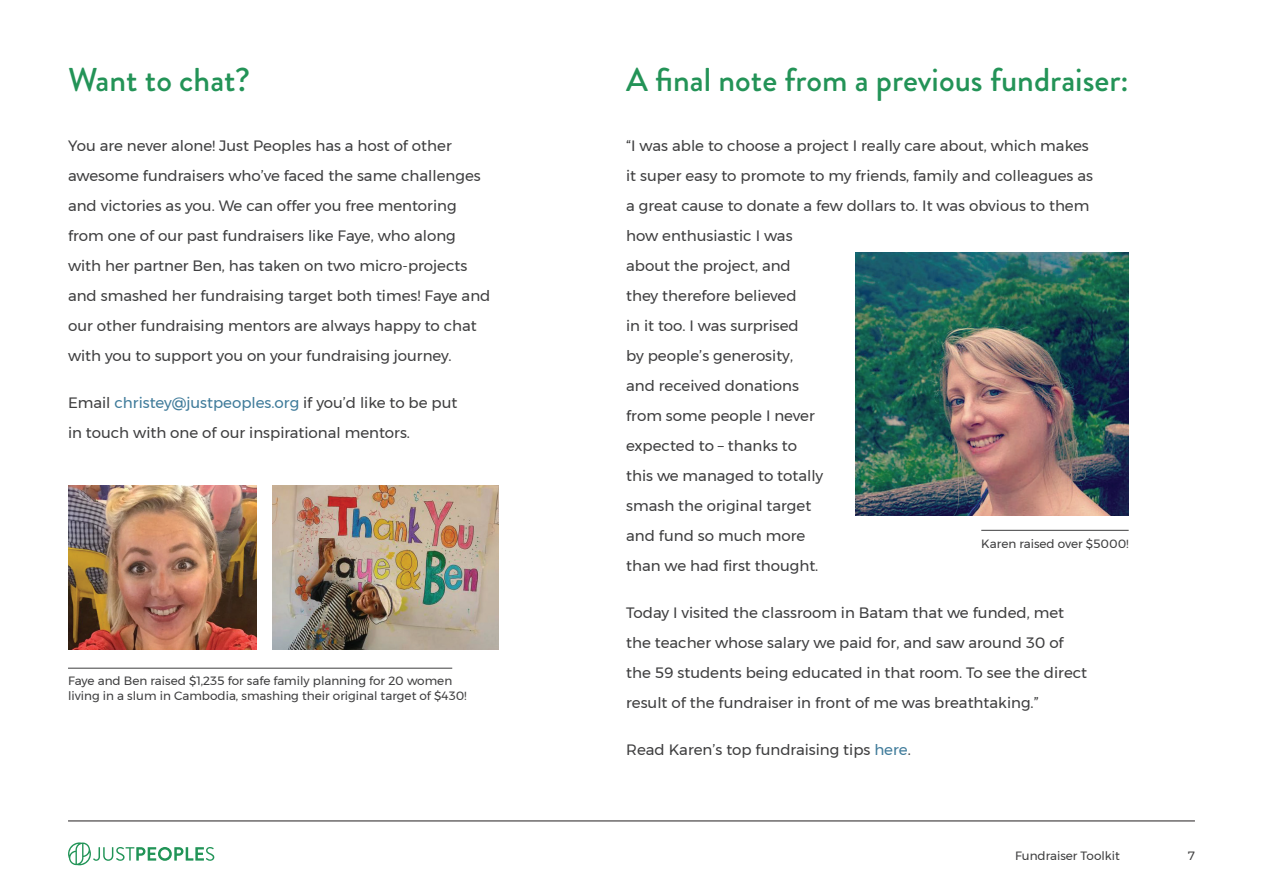
<style>
.page{position:relative;width:1263px;height:893px;background:#fff}
.page>*{position:absolute;margin:0;border:0;box-sizing:border-box;transform-origin:0 0}
.t1{font:500 33px "Brandon Grotesque";color:#239357}
.t2{font:15px/30px "Montserrat";color:#3e3e3f}
.t3{font:12px/14.4px "Montserrat";color:#3e3e3f}
.s1{color:#3f7b9a}
</style>
<div class="page">
<svg style="left:68px;top:842px;width:146px;height:23px"></svg>
<hr style="left:68px;top:820px;width:1127px;height:1px;background:#231f20">
<img style="left:855px;top:252px;width:274px;height:263px">
<hr style="left:981px;top:530px;width:148px;height:1px;background:#3e3e3f">
<hr style="left:68px;top:668px;width:384px;height:1px;background:#3e3e3f">
<img style="left:68px;top:485px;width:189px;height:165px">
<img style="left:272px;top:485px;width:227px;height:165px">
<h1 class="t1" style="left:68px;top:57px;width:184px">Want to chat?</h1>
<p class="t2" style="left:68px;top:130px;width:424px">You are never alone! Just Peoples has a host of other awesome fundraisers who’ve faced the same challenges and victories as you. We can offer you free mentoring from one of our past fundraisers like Faye, who along with her partner Ben, has taken on two micro-projects and smashed her fundraising target both times! Faye and our other fundraising mentors are always happy to chat with you to support you on your fundraising journey.</p>
<p class="t2" style="left:68px;top:387px;width:391px">Email <span class="s1">christey@justpeoples.org</span> if you’d like to be put in touch with one of our inspirational mentors.</p>
<p class="t3" style="left:68px;top:674px;width:400px">Faye and Ben raised $1,235 for safe family planning for 20 women living in a slum in Cambodia, smashing their original target of $430!</p>
<h1 class="t1" style="left:626px;top:57px;width:504px">A final note from a previous fundraiser:</h1>
<p class="t2" style="left:626px;top:130px;width:468px">“I was able to choose a project I really care about, which makes it super easy to promote to my friends, family and colleagues as a great cause to donate a few dollars to. It was obvious to them how enthusiastic I was<br>about the project, and<br>they therefore believed<br>in it too. I was surprised<br>by people’s generosity,<br>and received donations<br>from some people I never<br>expected to – thanks to<br>this we managed to totally<br>smash the original target<br>and fund so much more<br>than we had first thought.</p>
<p class="t2" style="left:626px;top:597px;width:462px">Today I visited the classroom in Batam that we funded, met the teacher whose salary we paid for, and saw around 30 of the 59 students being educated in that room. To see the direct result of the fundraiser in front of me was breathtaking.”</p>
<p class="t2" style="left:626px;top:734px;width:286px">Read Karen’s top fundraising tips <span class="s1">here</span>.</p>
<p class="t3" style="left:981px;top:536px;width:149px">Karen raised over $5000!</p>
<p class="t3" style="left:1015px;top:848px;width:106px">Fundraiser Toolkit</p>
<p class="t3" style="left:1188px;top:848px;width:8px">7</p>
</div>
